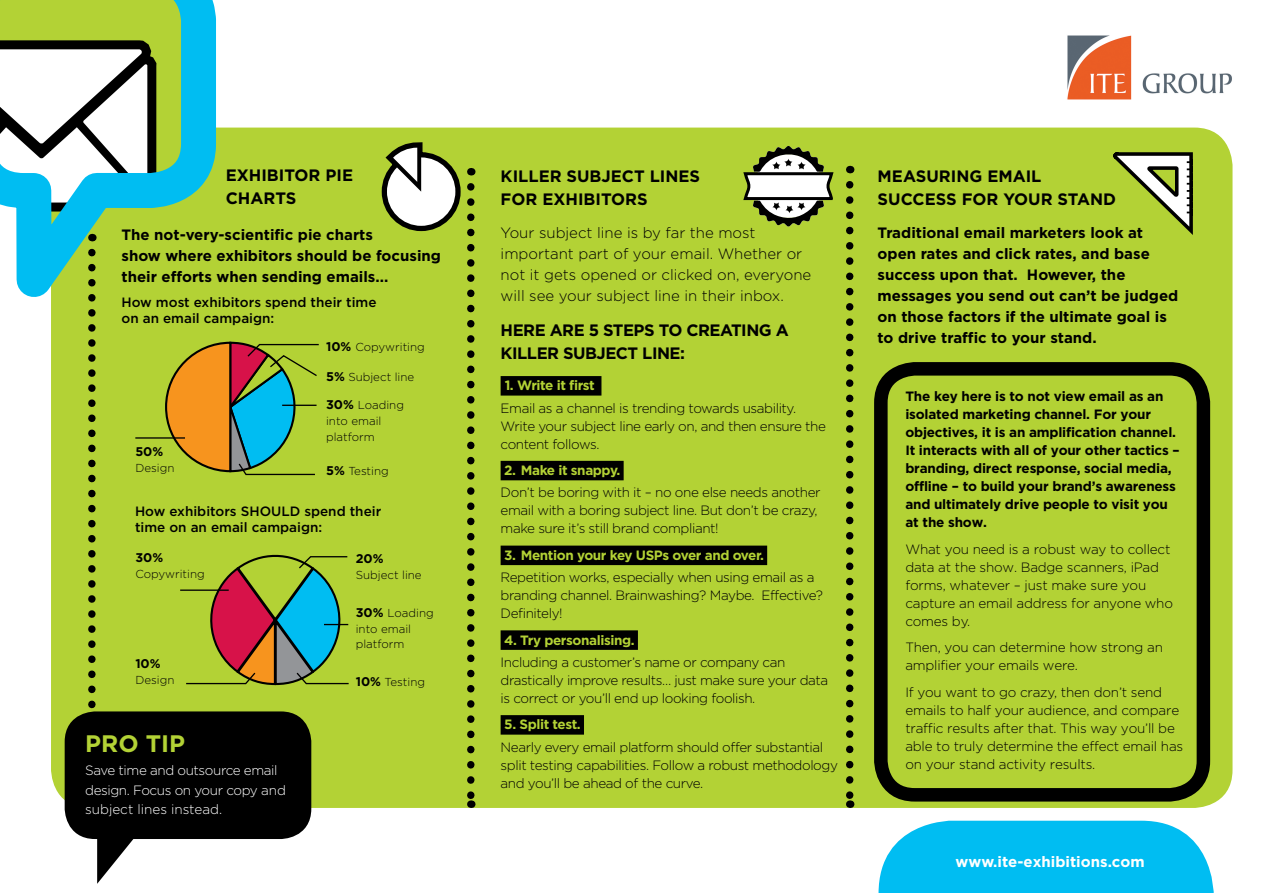
<style>
.page{position:relative;width:1263px;height:893px;background:#fff}
.page>*{position:absolute;margin:0;border:0;box-sizing:border-box;transform-origin:0 0}
.t1{font:700 23.85px "Gotham";color:#b3d235}
.t2{font:700 16.5px/22.5px "Gotham";color:#000}
.t3{font:700 16.5px/22.5px "Gotham";letter-spacing:-.03em;color:#000}
.t4{font:700 15px/21px "Gotham";color:#000}
.t5{font:300 15px/21px "Gotham";color:#000}
.t6{font:700 15px "Gotham";color:#fff}
.t7{font:300 13.5px/18px "Gotham";letter-spacing:-.03em;color:#000}
.t8{font:700 13.5px/18px "Gotham";letter-spacing:-.015em;color:#000}
.t9{font:500 13.5px/16.5px "Gotham";color:#000}
.t10{font:700 13.5px "Gotham";letter-spacing:-.03em;color:#b3d235}
.t11{font:300 13.5px/19.5px "Gotham";letter-spacing:-.03em;color:#fff}
.t12{font:700 12.6px "Gotham";color:#000}
.t13{font:300 11.55px/15.8px "Gotham";color:#000}
.s1{font-weight:700;font-size:12.6px}
.s2{font-weight:700;color:#b3d235}
.s3{font-weight:700}
</style>
<div class="page">
<svg style="left:878px;top:821px;width:336px;height:72px;background:#17c2f3"></svg>
<div style="left:51px;top:128px;width:1181px;height:680px;background:#b3d235;border-radius:38px"></div>
<svg style="left:0;top:0;width:233px;height:297px"></svg>
<svg style="left:846px;top:185px;width:7px;height:623px"></svg>
<svg style="left:88px;top:253px;width:8px;height:456px"></svg>
<svg style="left:381px;top:142px;width:93px;height:666px"></svg>
<hr style="left:135px;top:437px;width:50px;height:2px;background:#000">
<svg style="left:164px;top:341px;width:155px;height:135px"></svg>
<hr style="left:180px;top:589px;width:49px;height:2px;background:#000">
<svg style="left:185px;top:554px;width:164px;height:132px"></svg>
<div style="left:69px;top:715px;width:238px;height:120px;background:#000;border-radius:27px"></div>
<div style="left:65px;top:711px;width:246px;height:128px;border:8px solid #000;border-radius:27px"></div>
<svg style="left:97px;top:830px;width:49px;height:54px"></svg>
<svg style="left:743px;top:146px;width:91px;height:81px"></svg>
<div style="left:501px;top:376px;width:100px;height:20px;background:#000"></div>
<div style="left:501px;top:461px;width:123px;height:19px;background:#000"></div>
<div style="left:501px;top:546px;width:266px;height:19px;background:#000"></div>
<div style="left:501px;top:630px;width:137px;height:20px;background:#000"></div>
<div style="left:501px;top:715px;width:83px;height:20px;background:#000"></div>
<svg style="left:1113px;top:152px;width:80px;height:83px"></svg>
<div style="left:874px;top:362px;width:336px;height:439px;border:14px solid #000;border-radius:34px"></div>
<img style="left:1067px;top:35px;width:165px;height:65px">
<p class="t2" style="left:226px;top:164px;width:129px">EXHIBITOR PIE<br>CHARTS</p>
<p class="t4" style="left:122px;top:224px;width:321px">The not-very-scientific pie charts<br>show where exhibitors should be focusing their efforts when sending emails...</p>
<p class="t9" style="left:122px;top:293px;width:256px">How most exhibitors spend their time on an email campaign:</p>
<p class="t13" style="left:326px;top:339px;width:100px"><span class="s1">10%</span> Copywriting</p>
<p class="t13" style="left:326px;top:369px;width:90px"><span class="s1">5%</span> Subject line</p>
<p class="t12" style="left:135px;top:444px;width:29px">50%</p>
<p class="t13" style="left:135px;top:460px;width:41px">Design</p>
<p class="t13" style="left:326px;top:397px;width:79px"><span class="s1">30%</span> Loading into email platform</p>
<p class="t13" style="left:326px;top:463px;width:64px"><span class="s1">5%</span> Testing</p>
<p class="t9" style="left:135px;top:502px;width:248px">How exhibitors SHOULD spend their time on an email campaign:</p>
<p class="t12" style="left:135px;top:550px;width:29px">30%</p>
<p class="t13" style="left:135px;top:566px;width:71px">Copywriting</p>
<p class="t12" style="left:356px;top:551px;width:29px">20%</p>
<p class="t13" style="left:356px;top:567px;width:67px">Subject line</p>
<p class="t13" style="left:356px;top:605px;width:80px"><span class="s1">30%</span> Loading into email platform</p>
<p class="t12" style="left:135px;top:657px;width:27px">10%</p>
<p class="t13" style="left:135px;top:672px;width:41px">Design</p>
<p class="t13" style="left:356px;top:673px;width:71px"><span class="s1">10%</span> Testing</p>
<h1 class="t1" style="left:85px;top:729px;width:102px">PRO TIP</h1>
<p class="t11" style="left:85px;top:761px;width:202px">Save time and outsource email design. Focus on your copy and subject lines instead.</p>
<p class="t2" style="left:501px;top:165px;width:201px">KILLER SUBJECT LINES<br>FOR EXHIBITORS</p>
<p class="t2" style="left:878px;top:165px;width:240px">MEASURING EMAIL<br>SUCCESS FOR YOUR STAND</p>
<p class="t5" style="left:501px;top:222px;width:312px">Your subject line is by far the most important part of your email. Whether or not it gets opened or clicked on, everyone will see your subject line in their inbox.</p>
<p class="t4" style="left:877px;top:222px;width:302px">Traditional email marketers look at open rates and click rates, and base success upon that. However, the messages you send out can’t be judged on those factors if the ultimate goal is to drive traffic to your stand.</p>
<p class="t3" style="left:501px;top:319px;width:290px">HERE ARE 5 STEPS TO CREATING A<br>KILLER SUBJECT LINE:</p>
<p class="t7" style="left:501px;top:374px;width:297px;line-height:22.2px;text-indent:4px"><span class="s2">1. Write it first</span><span class="s3">.<br></span>Email as a channel is trending towards usability.</p>
<p class="t7" style="left:501px;top:417px;width:327px">Write your subject line early on, and then ensure the content follows.</p>
<p class="t10" style="left:504px;top:462px;width:118px">2. Make it snappy.</p>
<p class="t7" style="left:501px;top:483px;width:321px">Don’t be boring with it – no one else needs another email with a boring subject line. But don’t be crazy, make sure it’s still brand compliant!</p>
<p class="t10" style="left:504px;top:547px;width:261px">3. Mention your key USPs over and over.</p>
<p class="t7" style="left:501px;top:568px;width:324px">Repetition works, especially when using email as a branding channel. Brainwashing? Maybe. Effective?<br>Definitely!</p>
<p class="t10" style="left:504px;top:632px;width:132px">4. Try personalising.</p>
<p class="t7" style="left:501px;top:653px;width:329px">Including a customer’s name or company can drastically improve results… just make sure your data is correct or you’ll end up looking foolish.</p>
<p class="t10" style="left:504px;top:717px;width:78px">5. Split test.</p>
<p class="t7" style="left:501px;top:738px;width:339px">Nearly every email platform should offer substantial split testing capabilities. Follow a robust methodology and you’ll be ahead of the curve.</p>
<p class="t8" style="left:905px;top:387px;width:276px">The key here is to not view email as an isolated marketing channel. For your objectives, it is an amplification channel.<br>It interacts with all of your other tactics – branding, direct response, social media, offline – to build your brand’s awareness and ultimately drive people to visit you at the show.</p>
<p class="t7" style="left:905px;top:540px;width:269px">What you need is a robust way to collect data at the show. Badge scanners, iPad forms, whatever – just make sure you capture an email address for anyone who comes by.</p>
<p class="t7" style="left:905px;top:638px;width:259px">Then, you can determine how strong an amplifier your emails were.</p>
<p class="t7" style="left:905px;top:683px;width:279px">If you want to go crazy, then don’t send emails to half your audience, and compare traffic results after that. This way you’ll be able to truly determine the effect email has on your stand activity results.</p>
<p class="t6" style="left:955px;top:853px;width:191px">www.ite-exhibitions.com</p>
</div>
